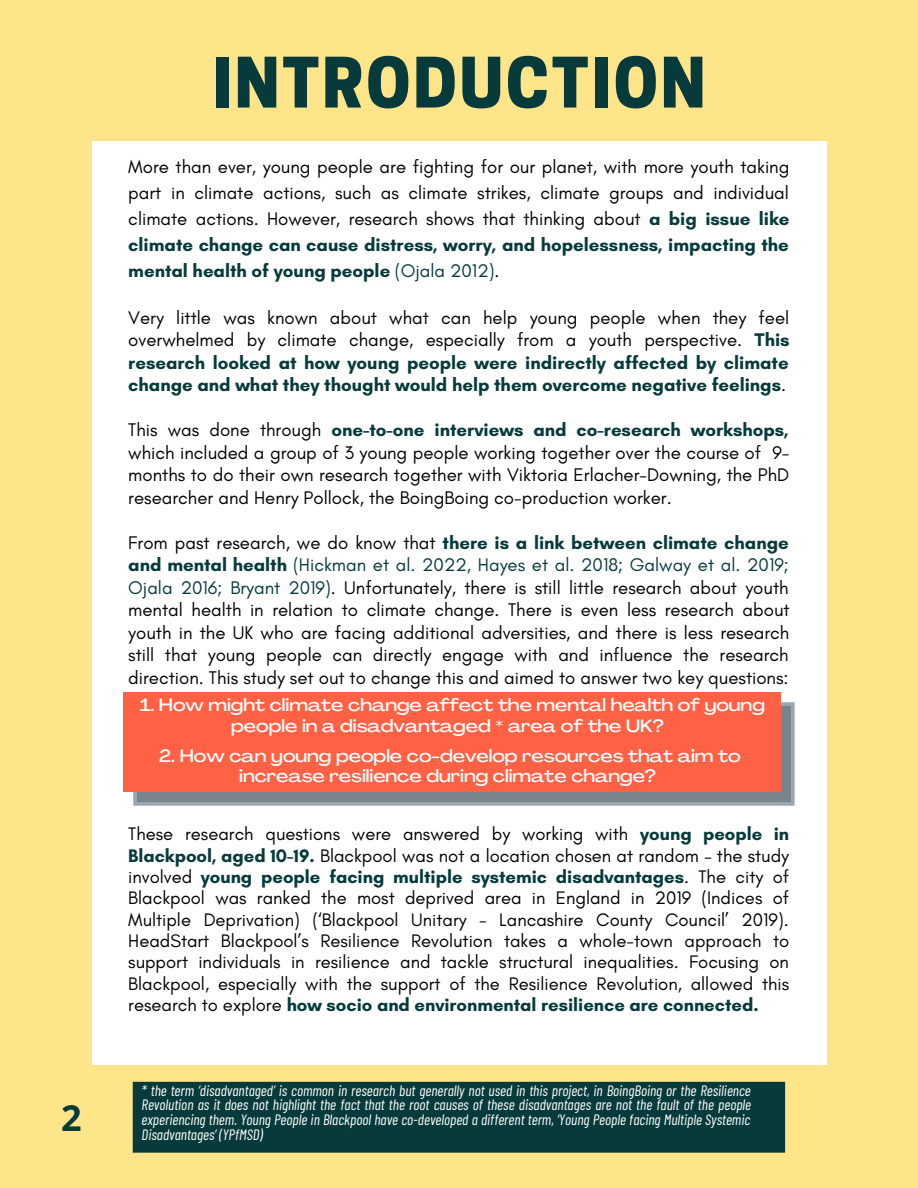
<style>
.page{position:relative;width:918px;height:1188px;background:#ffe589}
.page>*{position:absolute;margin:0;border:0;box-sizing:border-box;transform-origin:0 0}
.t1{font:800 65.25px "Cooper Hewitt";letter-spacing:.04em;color:#073a3b}
.t2{font:700 36px "Open Sans";color:#073a3b}
.t3{font:18.6px/22.5px "Glacial Indifference";color:#000;text-align:justify}
.t4{font:700 18.6px/22.5px "Glacial Indifference";color:#073a3b;text-align:justify}
.t5{font:18.45px/21.3px "Glacial Indifference";color:#000;text-align:justify}
.t6{font:500 expanded 17.55px/20.2px "Agrandir";color:#fff;text-align:center}
.t7{font:italic 15px/14.5px "Barlow Condensed";color:#fff;text-align:justify}
.s1{font-weight:700;color:#073a3b}
.s2{color:#073a3b}
.s3{font-weight:400;color:#000}
.s4{font-weight:800}
</style>
<div class="page">
<div style="left:92px;top:142px;width:734px;height:923px;background:#fff"></div>
<svg style="left:133px;top:702px;width:662px;height:104px;background:#838f99"></svg>
<div style="left:123px;top:692px;width:658px;height:100px;background:#ff6145"></div>
<div style="left:133px;top:1082px;width:652px;height:71px;background:#073a3b"></div>
<h2 class="t2" style="left:61px;top:1092px;width:22px">2</h2>
<h1 class="t1" style="left:212px;top:59px;width:495px">INTRODUCTION</h1>
<p class="t3" style="left:128px;top:154px;width:663px;line-height:25.8px">More than ever, young people are fighting for our planet, with more youth taking part in climate actions, such as climate strikes, climate groups and individual climate actions. However, research shows that thinking about <span class="s1">a big issue like climate change can cause distress, worry, and hopelessness, impacting the mental health of young people</span> <span class="s2">(Ojala 2012)</span>.</p>
<p class="t4" style="left:128px;top:306px;width:663px"><span class="s3">Very little was known about what can help young people when they feel overwhelmed by climate change, especially from a youth perspective.</span> This research looked at how young people were indirectly affected by climate change and what they thought would help them overcome negative feelings<span class="s3">.</span></p>
<p class="t3" style="left:128px;top:419px;width:663px">This was done through <span class="s1">one-to-one interviews and co-research workshops, </span>which included a group of 3 young people working together over the course of 9- months to do their own research together with Viktoria Erlacher-Downing, the PhD researcher and Henry Pollock, the BoingBoing co-production worker.</p>
<p class="t3" style="left:128px;top:531px;width:663px">From past research, we do know that <span class="s1">there is a link between climate change and mental health</span> <span class="s2">(Hickman et al. 2022, Hayes et al. 2018; Galway et al. 2019; Ojala 2016; Bryant 2019)</span>. Unfortunately, there is still little research about youth mental health in relation to climate change. There is even less research about youth in the UK who are facing additional adversities, and there is less research still that young people can directly engage with and influence the research direction. This study set out to change this and aimed to answer two key questions:</p>
<p class="t6" style="left:140px;top:697px;width:627px">1. How might climate change affect the mental health of young people in a disadvantaged <span class="s4">*</span> area of the UK?</p>
<p class="t6" style="left:159px;top:748px;width:583px">2. How can young people co-develop resources that aim to increase resilience during climate change?</p>
<p class="t5" style="left:128px;top:823px;width:663px">These research questions were answered by working with <span class="s1">young people in Blackpool, aged 10-19.</span> Blackpool was not a location chosen at random – the study involved <span class="s1">young people facing multiple systemic disadvantages</span>. The city of Blackpool was ranked the most deprived area in England in 2019 (Indices of Multiple Deprivation) (‘Blackpool Unitary - Lancashire County Council’ 2019).<br>HeadStart Blackpool’s Resilience Revolution takes a whole-town approach to support individuals in resilience and tackle structural inequalities. Focusing on Blackpool, especially with the support of the Resilience Revolution, allowed this research to explore <span class="s1">how socio and environmental resilience are connected.</span></p>
<p class="t7" style="left:142px;top:1082px;width:611px">* the term ‘disadvantaged’ is common in research but generally not used in this project, in BoingBoing or the Resilience Revolution as it does not highlight the fact that the root causes of these disadvantages are not the fault of the people experiencing them. Young People in Blackpool have co-developed a different term, ‘Young People facing Multiple Systemic Disadvantages’ (YPfMSD)</p>
</div>
